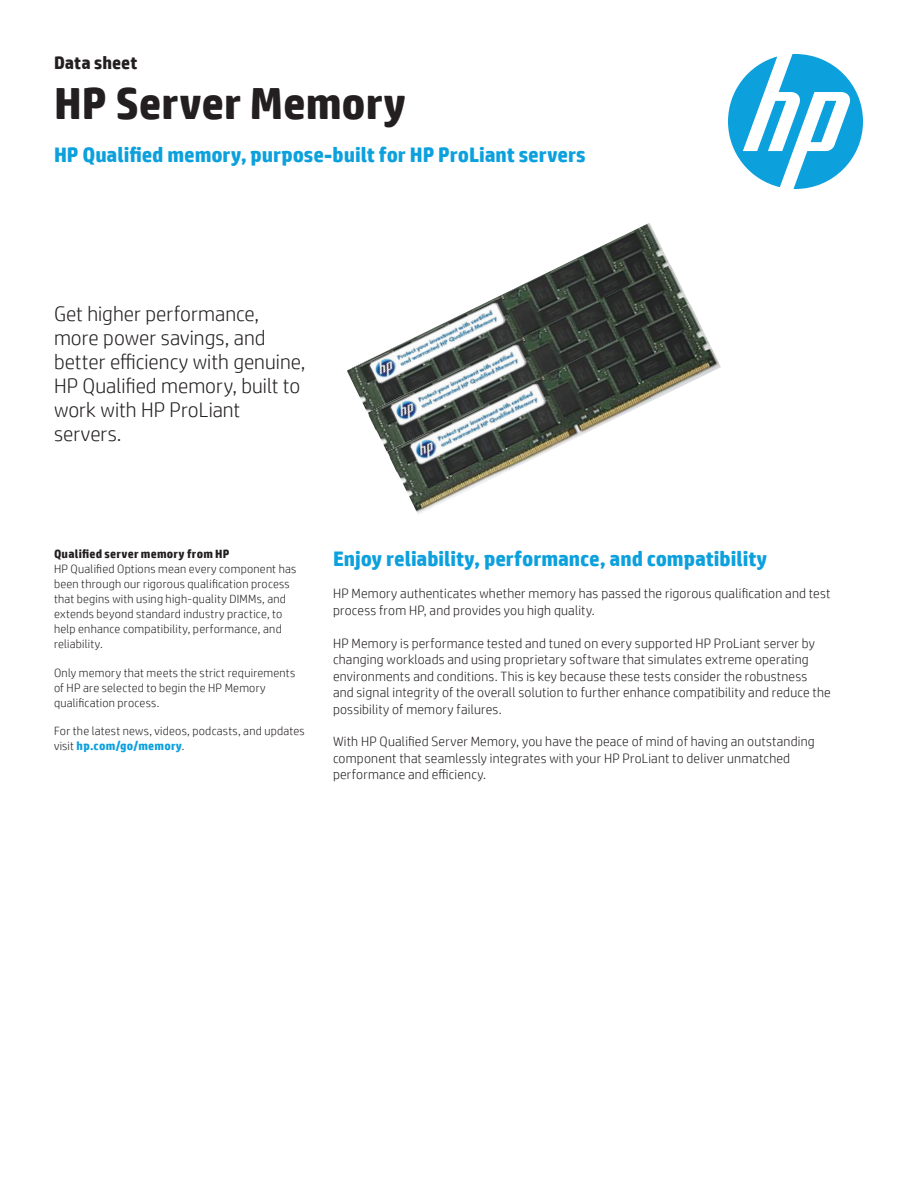
<style>
.page{position:relative;width:918px;height:1188px;background:#fff}
.page>*{position:absolute;margin:0;border:0;box-sizing:border-box;transform-origin:0 0}
.t1{font:700 45px "HP Simplified";color:#231f20}
.t2{font:300 21px/24px "HP Simplified";color:#231f20}
.t3{font:700 21px "HP Simplified";color:#0ca0dd}
.t4{font:700 18px "HP Simplified";color:#231f20}
.t5{font:300 13.5px/16.5px "HP Simplified";letter-spacing:.015em;color:#231f20}
.t6{font:300 12px/15px "HP Simplified";letter-spacing:.02em;color:#231f20}
.t7{font:700 12px "HP Simplified";letter-spacing:.02em;color:#231f20}
.s1{font-weight:700;color:#0ca0dd}
</style>
<div class="page">
<svg style="left:728px;top:54px;width:135px;height:135px"></svg>
<img style="left:347px;top:223px;width:323px;height:190px">
<img style="left:368px;top:265px;width:322px;height:187px">
<img style="left:387px;top:304px;width:334px;height:210px">
<h3 class="t4" style="left:54px;top:52px;width:85px">Data sheet</h3>
<h1 class="t1" style="left:54px;top:77px;width:354px">HP Server Memory</h1>
<h2 class="t3" style="left:54px;top:143px;width:533px">HP Qualified memory, purpose-built for HP ProLiant servers</h2>
<h2 class="t2" style="left:54px;top:301px;width:253px">Get higher performance, more power savings, and better efficiency with genuine,<br>HP Qualified memory, built to work with HP ProLiant servers.</h2>
<p class="t7" style="left:54px;top:547px;width:177px">Qualified server memory from HP</p>
<p class="t6" style="left:54px;top:562px;width:244px">HP Qualified Options mean every component has been through our rigorous qualification process that begins with using high-quality DIMMs, and extends beyond standard industry practice, to help enhance compatibility, performance, and reliability.</p>
<p class="t6" style="left:54px;top:665px;width:243px">Only memory that meets the strict requirements of HP are selected to begin the HP Memory qualification process.</p>
<p class="t6" style="left:54px;top:724px;width:252px">For the latest news, videos, podcasts, and updates visit <span class="s1">hp.com/go/memory</span>.</p>
<h2 class="t3" style="left:333px;top:546px;width:436px">Enjoy reliability, performance, and compatibility</h2>
<p class="t5" style="left:333px;top:585px;width:499px">HP Memory authenticates whether memory has passed the rigorous qualification and test process from HP, and provides you high quality.</p>
<p class="t5" style="left:333px;top:634px;width:499px">HP Memory is performance tested and tuned on every supported HP ProLiant server by changing workloads and using proprietary software that simulates extreme operating environments and conditions. This is key because these tests consider the robustness and signal integrity of the overall solution to further enhance compatibility and reduce the possibility of memory failures.</p>
<p class="t5" style="left:333px;top:733px;width:483px">With HP Qualified Server Memory, you have the peace of mind of having an outstanding component that seamlessly integrates with your HP ProLiant to deliver unmatched performance and efficiency.</p>
</div>
